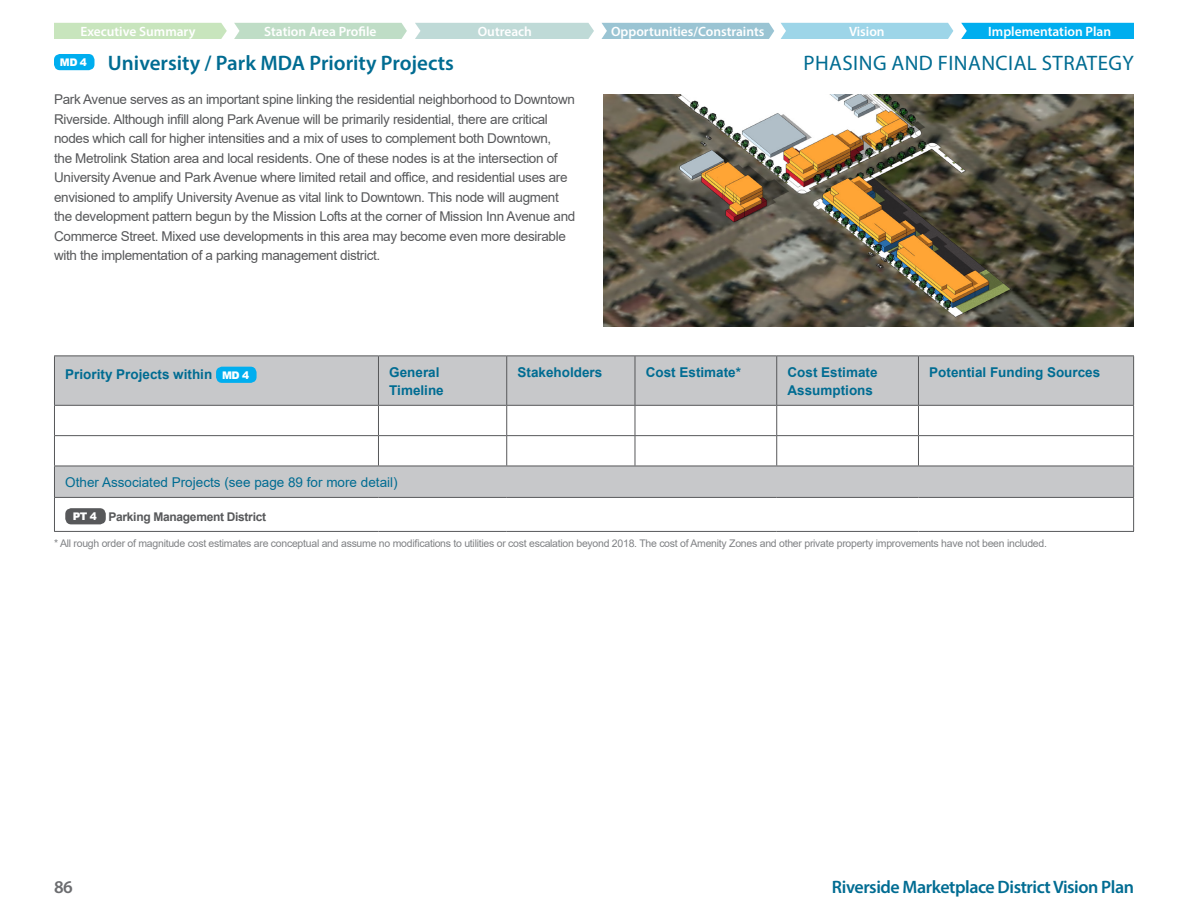
<style>
.page{position:relative;width:1188px;height:918px;background:#fff}
.page>*{position:absolute;margin:0;border:0;box-sizing:border-box;transform-origin:0 0}
.Heading_1{font:600 21px "Myriad Pro";color:#006c92}
.Heading_2{font:21px "Myriad Pro";letter-spacing:.02em;color:#006c92}
.t1{font:600 18px "Myriad Pro";letter-spacing:-.025em;color:#006c92}
.t2{font:600 18px "Myriad Pro";color:#6c6d70}
.Paragraph{font:13.5px/19.5px "Arial";letter-spacing:-.025em;color:#57585a}
.Paragraph_Heading_1{font:700 13.5px/18px "Arial";color:#006c92}
.t3{font:600 13.5px "Myriad Pro";color:#fff}
.Paragraph_Heading_1-2{font:13.5px "Arial";color:#006c92}
.Indented_Project_Tit{font:700 12px "Arial";letter-spacing:-.025em;color:#57585a}
.t4{font:10.5px "Arial";letter-spacing:-.025em;color:#808285}
.t5{font:900 10.5px "Arial";color:#fff}
</style>
<div class="page">
<div style="left:415px;top:23px;width:179px;height:16px;background:#bfdad7"></div>
<div style="left:602px;top:23px;width:172px;height:16px;background:#9ac4d3"></div>
<div style="left:781px;top:23px;width:172px;height:16px;background:#9dd5e8"></div>
<div style="left:234px;top:23px;width:173px;height:16px;background:#bfddc6"></div>
<div style="left:54px;top:23px;width:173px;height:16px;background:#c8e5bd"></div>
<div style="left:961px;top:23px;width:173px;height:16px;background:#00aeef"></div>
<img style="left:603px;top:94px;width:531px;height:233px">
<div style="left:54px;top:54px;width:40px;height:16px;background:#00aeef;border-radius:6px"></div>
<svg style="left:55px;top:357px;width:1078px;height:140px;fill:#c7c8ca"></svg>
<hr style="left:378px;top:405px;width:129px;height:1px;background:#57585a">
<svg style="left:378px;top:406px;width:1px;height:29px"></svg>
<svg style="left:506px;top:406px;width:1px;height:29px"></svg>
<svg style="left:918px;top:406px;width:1px;height:29px"></svg>
<hr style="left:378px;top:435px;width:129px;height:1px;background:#57585a">
<hr style="left:378px;top:436px;width:1px;height:30px;background:#57585a">
<hr style="left:506px;top:436px;width:1px;height:30px;background:#57585a">
<hr style="left:918px;top:436px;width:1px;height:30px;background:#57585a">
<hr style="left:378px;top:466px;width:129px;height:1px;background:#57585a">
<hr style="left:54px;top:356px;width:324px;height:1px;background:#57585a">
<hr style="left:54px;top:356px;width:1px;height:49px;background:#57585a">
<hr style="left:378px;top:356px;width:129px;height:1px;background:#57585a">
<hr style="left:378px;top:356px;width:1px;height:49px;background:#57585a">
<hr style="left:507px;top:356px;width:128px;height:1px;background:#57585a">
<hr style="left:506px;top:356px;width:1px;height:49px;background:#57585a">
<hr style="left:635px;top:356px;width:142px;height:1px;background:#57585a">
<hr style="left:635px;top:356px;width:1px;height:49px;background:#57585a">
<hr style="left:777px;top:356px;width:141px;height:1px;background:#57585a">
<hr style="left:776px;top:356px;width:1px;height:49px;background:#57585a">
<hr style="left:918px;top:356px;width:216px;height:1px;background:#57585a">
<hr style="left:918px;top:356px;width:1px;height:49px;background:#57585a">
<hr style="left:1133px;top:356px;width:1px;height:49px;background:#57585a">
<hr style="left:54px;top:405px;width:324px;height:1px;background:#57585a">
<svg style="left:54px;top:406px;width:1px;height:29px"></svg>
<hr style="left:507px;top:405px;width:128px;height:1px;background:#57585a">
<hr style="left:635px;top:405px;width:142px;height:1px;background:#57585a">
<svg style="left:635px;top:406px;width:1px;height:29px"></svg>
<hr style="left:777px;top:405px;width:141px;height:1px;background:#57585a">
<svg style="left:776px;top:406px;width:1px;height:29px"></svg>
<hr style="left:918px;top:405px;width:216px;height:1px;background:#57585a">
<svg style="left:1133px;top:406px;width:1px;height:29px"></svg>
<hr style="left:54px;top:435px;width:324px;height:1px;background:#57585a">
<hr style="left:54px;top:436px;width:1px;height:30px;background:#57585a">
<hr style="left:507px;top:435px;width:128px;height:1px;background:#57585a">
<hr style="left:635px;top:435px;width:142px;height:1px;background:#57585a">
<hr style="left:635px;top:436px;width:1px;height:30px;background:#57585a">
<hr style="left:777px;top:435px;width:141px;height:1px;background:#57585a">
<hr style="left:776px;top:436px;width:1px;height:30px;background:#57585a">
<hr style="left:918px;top:435px;width:216px;height:1px;background:#57585a">
<hr style="left:1133px;top:436px;width:1px;height:30px;background:#57585a">
<hr style="left:54px;top:466px;width:324px;height:1px;background:#57585a">
<hr style="left:54px;top:466px;width:1px;height:31px;background:#57585a">
<hr style="left:507px;top:466px;width:128px;height:1px;background:#57585a">
<hr style="left:635px;top:466px;width:142px;height:1px;background:#57585a">
<hr style="left:777px;top:466px;width:141px;height:1px;background:#57585a">
<hr style="left:918px;top:466px;width:216px;height:1px;background:#57585a">
<hr style="left:1133px;top:466px;width:1px;height:31px;background:#57585a">
<hr style="left:54px;top:497px;width:324px;height:1px;background:#57585a">
<hr style="left:54px;top:498px;width:1px;height:33px;background:#57585a">
<hr style="left:378px;top:497px;width:129px;height:1px;background:#57585a">
<hr style="left:507px;top:497px;width:128px;height:1px;background:#57585a">
<hr style="left:635px;top:497px;width:142px;height:1px;background:#57585a">
<hr style="left:777px;top:497px;width:141px;height:1px;background:#57585a">
<hr style="left:918px;top:497px;width:216px;height:1px;background:#57585a">
<hr style="left:1133px;top:498px;width:1px;height:33px;background:#57585a">
<hr style="left:54px;top:531px;width:324px;height:1px;background:#57585a">
<hr style="left:378px;top:531px;width:129px;height:1px;background:#57585a">
<hr style="left:507px;top:531px;width:128px;height:1px;background:#57585a">
<hr style="left:635px;top:531px;width:142px;height:1px;background:#57585a">
<hr style="left:777px;top:531px;width:141px;height:1px;background:#57585a">
<hr style="left:918px;top:531px;width:216px;height:1px;background:#57585a">
<div style="left:216px;top:367px;width:41px;height:16px;background:#00aeef;border-radius:6px"></div>
<div style="left:65px;top:508px;width:41px;height:16px;background:#57585a;border-radius:6px"></div>
<p class="t3" style="left:80px;top:23px;width:117px">Executive Summary</p>
<p class="t3" style="left:264px;top:23px;width:114px">Station Area Profile</p>
<p class="t3" style="left:478px;top:23px;width:56px">Outreach</p>
<p class="t3" style="left:611px;top:23px;width:155px">Opportunities/Constraints</p>
<p class="t3" style="left:849px;top:23px;width:37px">Vision</p>
<p class="t3" style="left:988px;top:23px;width:124px">Implementation Plan</p>
<p class="t5" style="left:60px;top:54px;width:29px">MD 4</p>
<p class="Heading_1" style="left:108px;top:49px;width:347px">University / Park MDA Priority Projects</p>
<p class="Heading_2" style="left:804px;top:50px;width:332px">PHASING AND FINANCIAL STRATEGY</p>
<p class="Paragraph" style="left:54px;top:90px;width:523px">Park Avenue serves as an important spine linking the residential neighborhood to Downtown Riverside. Although infill along Park Avenue will be primarily residential, there are critical nodes which call for higher intensities and a mix of uses to complement both Downtown,<br>the Metrolink Station area and local residents. One of these nodes is at the intersection of University Avenue and Park Avenue where limited retail and office, and residential uses are envisioned to amplify University Avenue as vital link to Downtown. This node will augment the development pattern begun by the Mission Lofts at the corner of Mission Inn Avenue and Commerce Street. Mixed use developments in this area may become even more desirable with the implementation of a parking management district.</p>
<p class="Paragraph_Heading_1" style="left:65px;top:366px;width:149px">Priority Projects within</p>
<p class="t5" style="left:222px;top:367px;width:29px">MD 4</p>
<p class="Paragraph_Heading_1" style="left:389px;top:363px;width:56px">General<br>Timeline</p>
<p class="Paragraph_Heading_1" style="left:518px;top:363px;width:86px">Stakeholders</p>
<p class="Paragraph_Heading_1" style="left:646px;top:363px;width:97px">Cost Estimate*</p>
<p class="Paragraph_Heading_1" style="left:788px;top:363px;width:92px">Cost Estimate<br>Assumptions</p>
<p class="Paragraph_Heading_1" style="left:929px;top:363px;width:173px">Potential Funding Sources</p>
<p class="Paragraph_Heading_1-2" style="left:65px;top:473px;width:334px">Other Associated Projects (see page 89 for more detail)</p>
<p class="t5" style="left:73px;top:509px;width:26px">PT 4</p>
<p class="Indented_Project_Tit" style="left:109px;top:508px;width:159px">Parking Management District</p>
<p class="t4" style="left:54px;top:536px;width:994px">* All rough order of magnitude cost estimates are conceptual and assume no modifications to utilities or cost escalation beyond 2018. The cost of Amenity Zones and other private property improvements have not been included.</p>
<h2 class="t2" style="left:54px;top:875px;width:20px">86</h2>
<h2 class="t1" style="left:832px;top:875px;width:304px">Riverside Marketplace District Vision Plan</h2>
</div>
